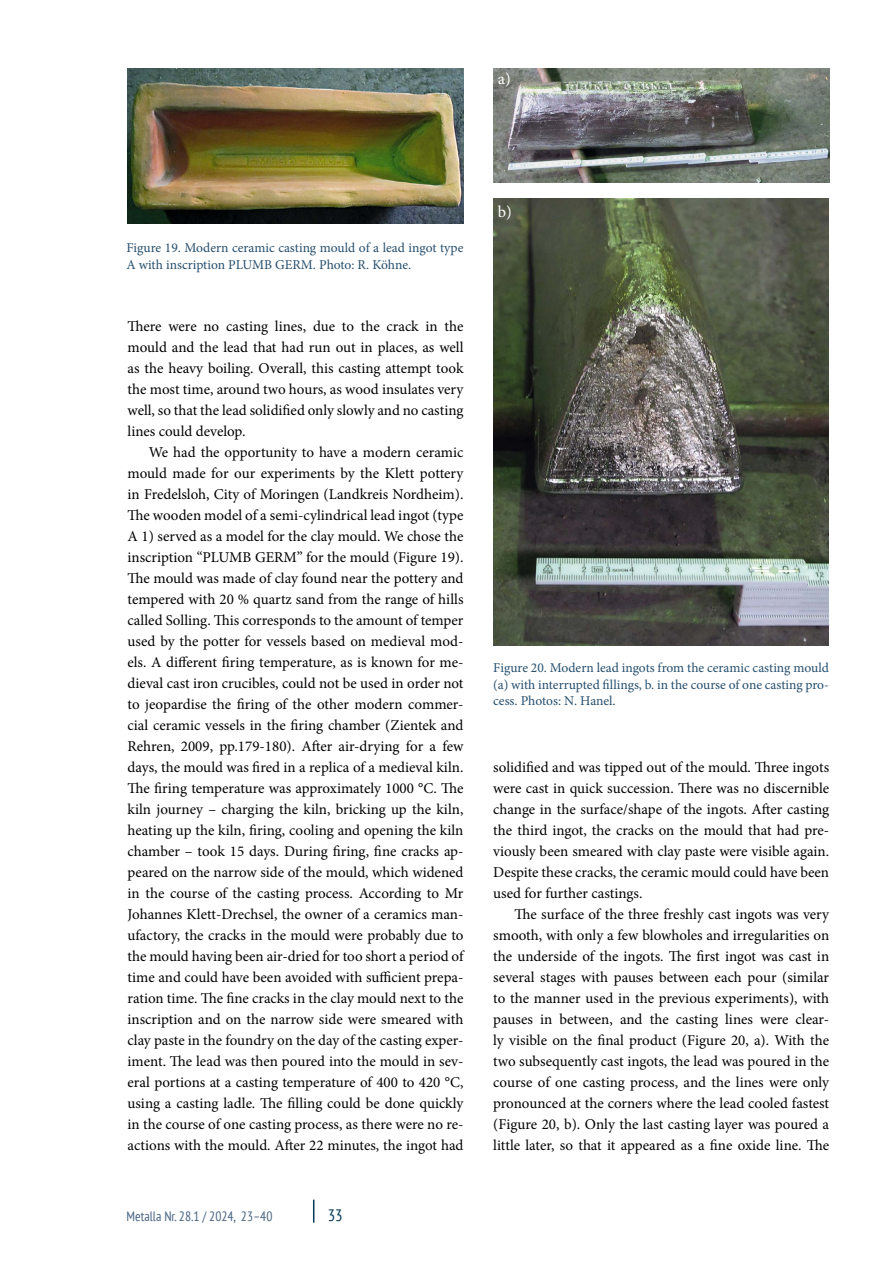
<style>
.page{position:relative;width:893px;height:1263px;background:#fff}
.page>*{position:absolute;margin:0;border:0;box-sizing:border-box;transform-origin:0 0}
.t1{font:16.5px "Minion Pro";color:#fff}
.t2{font:condensed 16.5px "PT Sans";color:#003857}
.t3{font:15px/21px "Minion Pro";color:#000;text-align:justify}
.t4{font:13.5px/16.5px "Minion Pro";color:#254e6d}
.t5{font:condensed 13.5px "PT Sans";color:#476482}
</style>
<div class="page">
<svg style="left:313px;top:1199px;width:1px;height:23px"></svg>
<img style="left:128px;top:68px;width:335px;height:156px">
<img style="left:493px;top:68px;width:336px;height:115px">
<img style="left:493px;top:198px;width:336px;height:448px">
<p class="t1" style="left:498px;top:68px;width:14px">a)</p>
<p class="t4" style="left:126px;top:240px;width:338px">Figure 19. Modern ceramic casting mould of a lead ingot type<br>A with inscription PLUMB GERM. Photo: R. Köhne.</p>
<p class="t3" style="left:128px;top:316px;width:337px">There were no casting lines, due to the crack in the mould and the lead that had run out in places, as well as the heavy boiling. Overall, this casting attempt took the most time, around two hours, as wood insulates very well, so that the lead solidified only slowly and no casting lines could develop.</p>
<p class="t3" style="left:128px;top:442px;width:337px;text-indent:21px">We had the opportunity to have a modern ceramic mould made for our experiments by the Klett pottery in Fredelsloh, City of Moringen (Landkreis Nordheim).<br>The wooden model of a semi-cylindrical lead ingot (type A 1) served as a model for the clay mould. We chose the inscription “PLUMB GERM” for the mould (Figure 19).<br>The mould was made of clay found near the pottery and tempered with 20 % quartz sand from the range of hills called Solling. This corresponds to the amount of temper used by the potter for vessels based on medieval mod&shy;els. A different firing temperature, as is known for me&shy;dieval cast iron crucibles, could not be used in order not to jeopardise the firing of the other modern commer&shy;cial ceramic vessels in the firing chamber (Zientek and Rehren, 2009, pp.179-180). After air-drying for a few days, the mould was fired in a replica of a medieval kiln.<br>The firing temperature was approximately 1000 °C. The kiln journey – charging the kiln, bricking up the kiln, heating up the kiln, firing, cooling and opening the kiln chamber – took 15 days. During firing, fine cracks ap&shy;peared on the narrow side of the mould, which widened in the course of the casting process. According to Mr Johannes Klett-Drechsel, the owner of a ceramics man&shy;ufactory, the cracks in the mould were probably due to the mould having been air-dried for too short a period of time and could have been avoided with sufficient prepa&shy;ration time. The fine cracks in the clay mould next to the inscription and on the narrow side were smeared with clay paste in the foundry on the day of the casting exper&shy;iment. The lead was then poured into the mould in sev&shy;eral portions at a casting temperature of 400 to 420 °C, using a casting ladle. The filling could be done quickly in the course of one casting process, as there were no re&shy;actions with the mould. After 22 minutes, the ingot had</p>
<p class="t5" style="left:126px;top:1207px;width:147px">Metalla Nr. 28.1 / 2024, 23–40</p>
<p class="t2" style="left:328px;top:1204px;width:16px">33</p>
<p class="t1" style="left:498px;top:201px;width:16px">b)</p>
<p class="t4" style="left:493px;top:660px;width:337px;text-align:justify">Figure 20. Modern lead ingots from the ceramic casting mould (a) with interrupted fillings, b. in the course of one casting pro&shy;cess. Photos: N. Hanel.</p>
<p class="t3" style="left:493px;top:757px;width:337px">solidified and was tipped out of the mould. Three ingots were cast in quick succession. There was no discernible change in the surface/shape of the ingots. After casting the third ingot, the cracks on the mould that had pre&shy;viously been smeared with clay paste were visible again.<br>Despite these cracks, the ceramic mould could have been used for further castings.</p>
<p class="t3" style="left:493px;top:904px;width:337px;text-indent:21px">The surface of the three freshly cast ingots was very smooth, with only a few blowholes and irregularities on the underside of the ingots. The first ingot was cast in several stages with pauses between each pour (similar to the manner used in the previous experiments), with pauses in between, and the casting lines were clear&shy;ly visible on the final product (Figure 20, a). With the two subsequently cast ingots, the lead was poured in the course of one casting process, and the lines were only pronounced at the corners where the lead cooled fastest (Figure 20, b). Only the last casting layer was poured a little later, so that it appeared as a fine oxide line. The</p>
</div>
